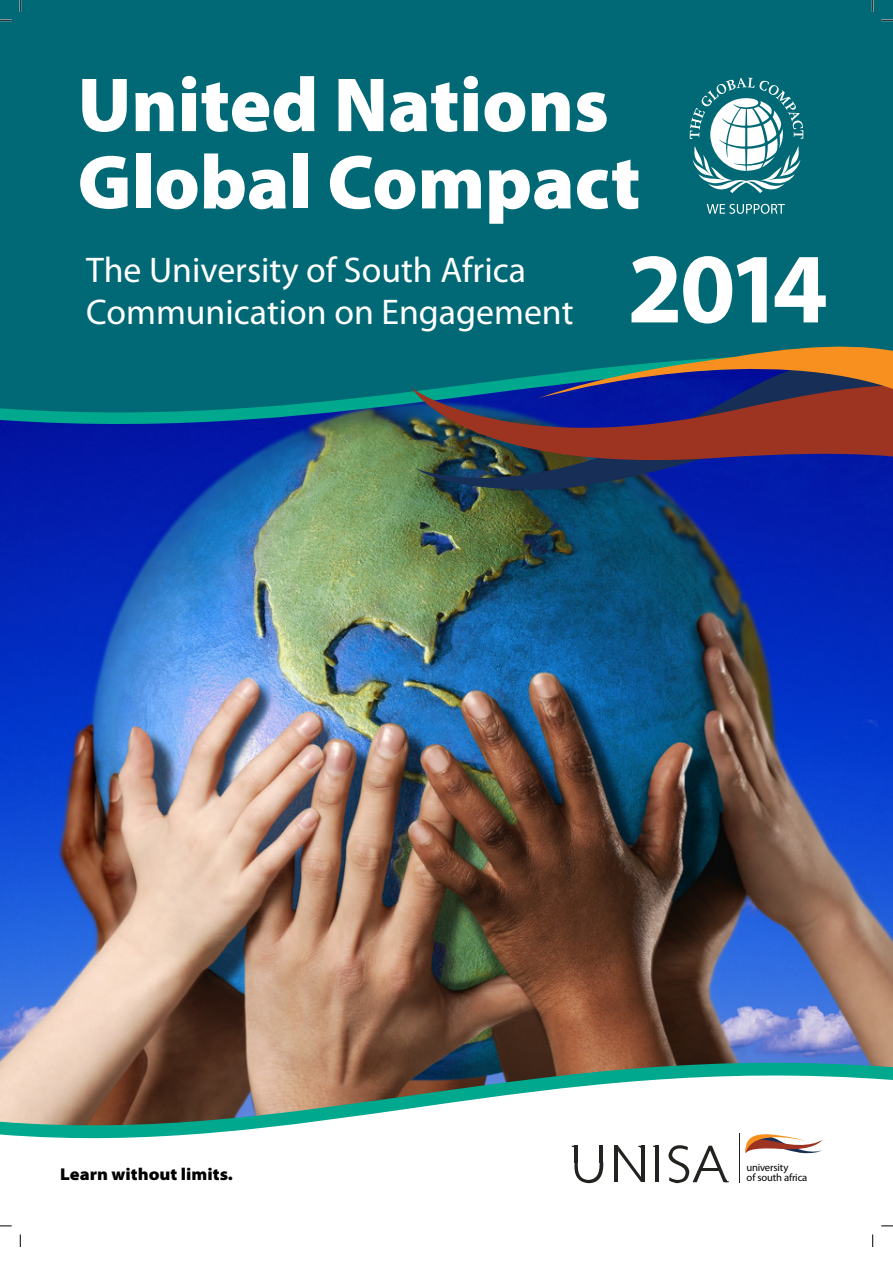
<style>
.page{position:relative;width:893px;height:1263px;background:#fff}
.page>*{position:absolute;margin:0;border:0;box-sizing:border-box;transform-origin:0 0}
.t1{font:900 77.25px/77.2px "Myriad Pro";color:#fff}
.t2{font:35.85px/42.9px "Myriad Pro";color:#fff}
.t3{font:900 semi-expanded 17.25px "Myriad Pro";color:#000}
.t4{font:10.65px "Delargo DT";letter-spacing:-.015em;color:#000101}
</style>
<div class="page">
<img style="left:0;top:445px;width:893px;height:595px">
<svg style="left:0;top:1040px;width:893px;height:13px;background:#846a67"></svg>
<svg style="left:0;top:1053px;width:893px;height:131px"></svg>
<svg style="left:0;top:433px;width:412px;height:12px;background:#1c3491"></svg>
<svg style="left:0;top:347px;width:415px;height:86px;background:#04677b"></svg>
<div style="left:0;top:0;width:893px;height:347px;background:#006975"></div>
<hr style="left:739px;top:1134px;width:1px;height:49px;background:#24221e">
<hr style="left:615px;top:1146px;width:3px;height:36px;background:#24221e">
<hr style="left:655px;top:1146px;width:4px;height:36px;background:#24221e">
<hr style="left:641px;top:1146px;width:3px;height:36px;background:#24221e">
<hr style="left:574px;top:1146px;width:4px;height:17px;background:#24221e">
<hr style="left:600px;top:1146px;width:3px;height:17px;background:#24221e">
<svg style="left:618px;top:1146px;width:23px;height:36px"></svg>
<svg style="left:574px;top:1162px;width:30px;height:21px"></svg>
<svg style="left:668px;top:1145px;width:61px;height:38px"></svg>
<svg style="left:745px;top:1131px;width:77px;height:24px"></svg>
<svg style="left:415px;top:347px;width:478px;height:156px;background:#0c4879"></svg>
<img style="left:412px;top:378px;width:125px;height:111px">
<svg style="left:537px;top:346px;width:356px;height:143px;background:#4e3b5c"></svg>
<svg style="left:631px;top:256px;width:136px;height:67px"></svg>
<svg style="left:775px;top:257px;width:51px;height:65px"></svg>
<svg style="left:690px;top:78px;width:113px;height:115px"></svg>
<svg style="left:707px;top:204px;width:78px;height:10px"></svg>
<svg style="left:0;top:19px;width:12px;height:2px"></svg>
<svg style="left:881px;top:19px;width:12px;height:2px"></svg>
<svg style="left:0;top:1225px;width:12px;height:2px"></svg>
<svg style="left:881px;top:1225px;width:12px;height:2px"></svg>
<svg style="left:19px;top:0;width:2px;height:12px"></svg>
<svg style="left:19px;top:1234px;width:2px;height:12px"></svg>
<svg style="left:872px;top:0;width:2px;height:12px"></svg>
<svg style="left:872px;top:1234px;width:2px;height:12px"></svg>
<h1 class="t1" style="left:78px;top:67px;width:564px">United Nations<br>Global Compact</h1>
<p class="t2" style="left:86px;top:247px;width:489px">The University of South Africa<br>Communication on Engagement</p>
<p class="t4" style="left:747px;top:1161px;width:43px">university</p>
<p class="t3" style="left:60px;top:1164px;width:174px">Learn without limits.</p>
<p class="t4" style="left:747px;top:1171px;width:62px">of south africa</p>
</div>
